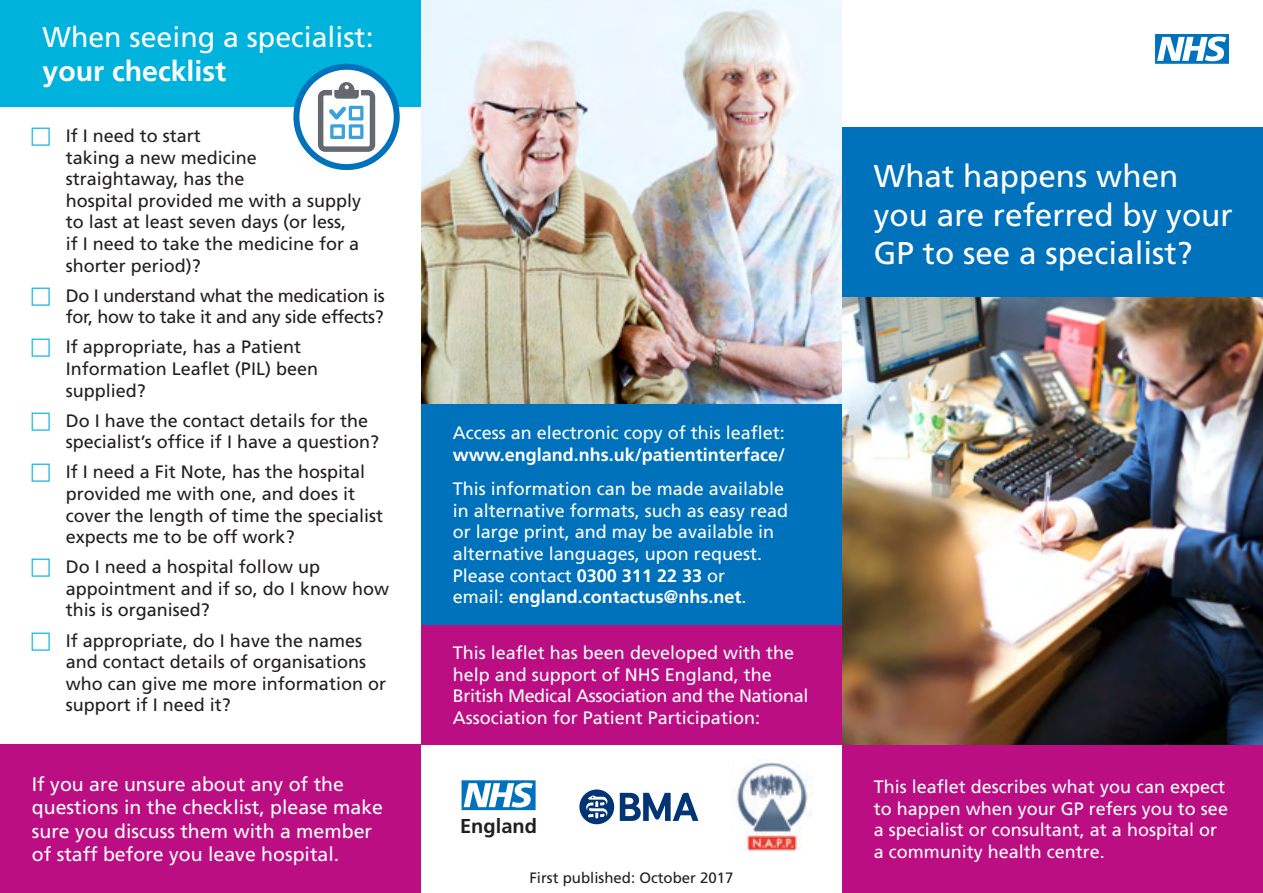
<style>
.page{position:relative;width:1263px;height:893px;background:#fff}
.page>*{position:absolute;margin:0;border:0;box-sizing:border-box;transform-origin:0 0}
.t1{font:31.5px/38.5px "Frutiger";color:#fff}
.t2{font:28.5px/34.2px "Frutiger";color:#fff}
.t3{font:700 20.1px "Frutiger";color:#231f20}
.t4{font:19.5px/23.4px "Frutiger";color:#fff}
.t5{font:18px/21.6px "Frutiger";color:#231f20}
.t6{font:18px/21.6px "Frutiger";color:#fff}
.t7{font:18px/21.6px "Frutiger";letter-spacing:-.02em;color:#231f20}
.t8{font:15px "Frutiger";color:#231f20}
.s1{font-weight:700}
</style>
<div class="page">
<div style="left:842px;top:128px;width:421px;height:170px;background:#0072bc"></div>
<div style="left:0;top:0;width:421px;height:106px;background:#00b3dc"></div>
<div style="left:842px;top:744px;width:421px;height:149px;background:#bb0e82"></div>
<div style="left:0;top:744px;width:421px;height:149px;background:#bb0e82"></div>
<div style="left:421px;top:404px;width:421px;height:221px;background:#0072bc"></div>
<div style="left:421px;top:625px;width:421px;height:119px;background:#bb0e82"></div>
<img style="left:421px;top:0;width:421px;height:404px">
<svg style="left:296px;top:67px;width:101px;height:100px"></svg>
<div style="left:293px;top:64px;width:107px;height:106px;border:6px solid #0072bc;border-radius:50%"></div>
<svg style="left:318px;top:79px;width:57px;height:73px"></svg>
<svg style="left:462px;top:780px;width:74px;height:30px"></svg>
<svg style="left:620px;top:793px;width:78px;height:28px"></svg>
<div style="left:579px;top:789px;width:35px;height:35px;background:#033574;border-radius:50%"></div>
<svg style="left:586px;top:795px;width:21px;height:23px"></svg>
<img style="left:731px;top:762px;width:81px;height:88px">
<svg style="left:1155px;top:34px;width:74px;height:30px"></svg>
<img style="left:842px;top:298px;width:421px;height:446px">
<p class="t2" style="left:43px;top:20px;width:333px">When seeing a specialist: <span class="s1">your checklist</span></p>
<p class="t5" style="left:66px;top:125px;width:297px">If I need to start<br>taking a new medicine straightaway, has the<br>hospital provided me with a supply to last at least seven days (or less, if I need to take the medicine for a shorter period)?</p>
<p class="t7" style="left:66px;top:285px;width:320px">Do I understand what the medication is for, how to take it and any side effects?</p>
<p class="t5" style="left:66px;top:336px;width:254px">If appropriate, has a Patient<br>Information Leaflet (PIL) been supplied?</p>
<p class="t5" style="left:66px;top:410px;width:315px">Do I have the contact details for the specialist’s office if I have a question?</p>
<p class="t5" style="left:66px;top:461px;width:319px">If I need a Fit Note, has the hospital provided me with one, and does it cover the length of time the specialist expects me to be off work?</p>
<p class="t5" style="left:66px;top:556px;width:325px">Do I need a hospital follow up appointment and if so, do I know how this is organised?</p>
<p class="t5" style="left:66px;top:630px;width:322px">If appropriate, do I have the names and contact details of organisations who can give me more information or support if I need it?</p>
<p class="t4" style="left:32px;top:772px;width:353px">If you are unsure about any of the questions in the checklist, please make sure you discuss them with a member of staff before you leave hospital.</p>
<p class="t6" style="left:453px;top:422px;width:334px">Access an electronic copy of this leaflet: <span class="s1">www.england.nhs.uk/patientinterface/</span></p>
<p class="t6" style="left:453px;top:478px;width:337px">This information can be made available in alternative formats, such as easy read or large print, and may be available in alternative languages, upon request.<br>Please contact <span class="s1">0300 311 22 33</span> or<br>email: <span class="s1">england.contactus@nhs.net</span>.</p>
<p class="t6" style="left:453px;top:642px;width:357px">This leaflet has been developed with the help and support of NHS England, the British Medical Association and the National Association for Patient Participation:</p>
<p class="t3" style="left:460px;top:814px;width:78px">England</p>
<p class="t8" style="left:529px;top:869px;width:206px">First published: October 2017</p>
<p class="t1" style="left:874px;top:157px;width:360px">What happens when you are referred by your<br>GP to see a specialist?</p>
<p class="t6" style="left:874px;top:776px;width:356px">This leaflet describes what you can expect to happen when your GP refers you to see a specialist or consultant, at a hospital or a community health centre.</p>
</div>
